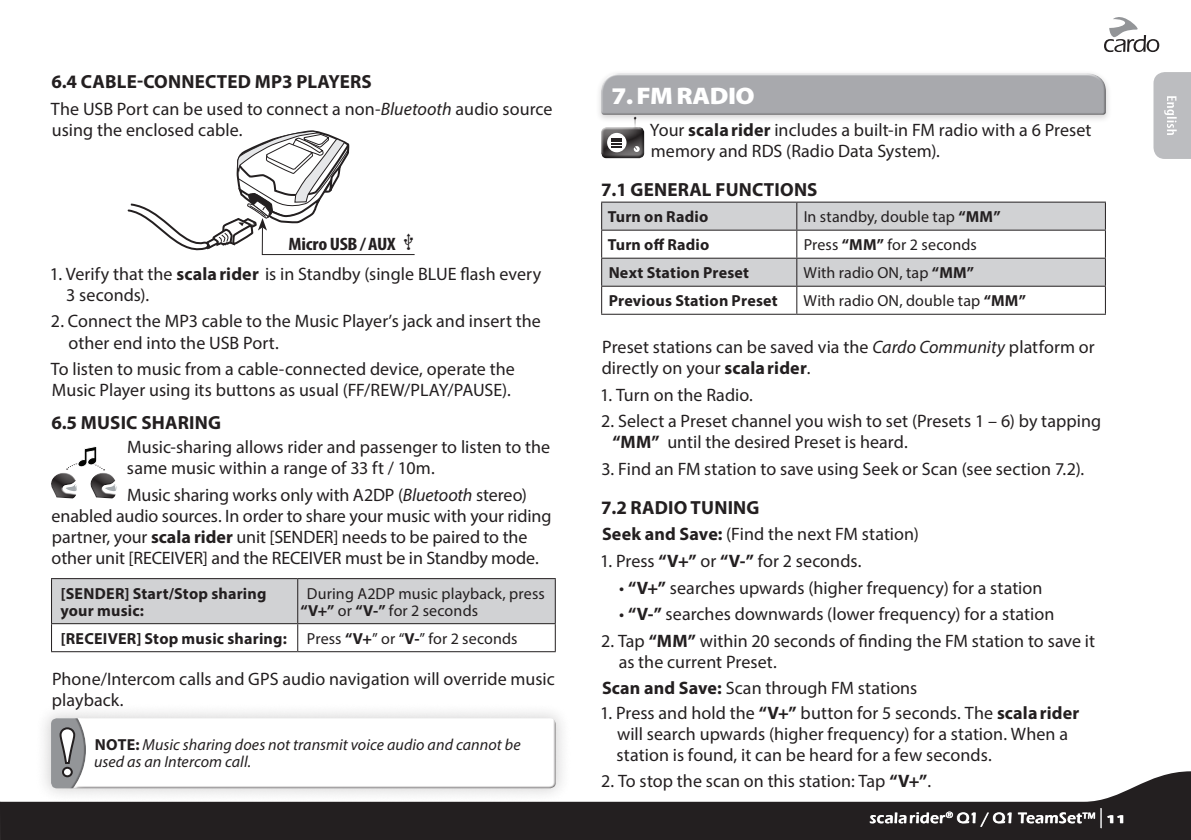
<style>
.page{position:relative;width:1191px;height:840px;background:#fff}
.page>*{position:absolute;margin:0;border:0;box-sizing:border-box;transform-origin:0 0}
.MAIN_HEADERS{font:900 24px "Myriad Pro";letter-spacing:-.02em;color:#fff;scale:1.1 1}
.Subheads{font:700 19px "Myriad Pro";letter-spacing:.01em;color:#231f20}
.PRIMARY_Body_Text{font:18px/21px "Myriad Pro";color:#231f20}
.t1{font:700 condensed 18px "Myriad Pro";letter-spacing:-.01em;color:#231f20;scale:1.15 1}
.TABLE_Text{font:16px/17px "Myriad Pro";letter-spacing:.01em;color:#231f20}
.TABLE_Text-2{font:700 16px/17px "Myriad Pro";letter-spacing:.015em;color:#231f20}
.NOTE_Text_with_Bold{font:italic 16px/17px "Myriad Pro";letter-spacing:.005em;color:#231f20}
.Footer_Right{font:700 15px "Eras Book ITC";letter-spacing:.015em;color:#fff}
.s1{font-style:italic}
.s2{font-family:"IFUSB Logo";font-weight:400;font-stretch:normal}
.s3{font-weight:700}
.s4{font-weight:700;font-style:normal}
.s5{font-family:"Myriad Pro";font-weight:300;font-stretch:condensed;font-size:20px}
.s6{font-family:"Myriad Pro";font-weight:900;font-size:12px}
</style>
<div class="page">
<svg style="left:1104px;top:17px;width:55px;height:35px"></svg>
<svg style="left:0;top:771px;width:1191px;height:68px;fill:#231f20"></svg>
<svg style="left:1153px;top:72px;width:38px;height:87px;background:#c1c2c4"></svg>
<svg style="left:127px;top:130px;width:288px;height:125px"></svg>
<div style="left:90px;top:476px;width:28px;height:24px;background:#231f20;opacity:.75"></div>
<div style="left:51px;top:476px;width:27px;height:24px;background:#231f20;opacity:.75"></div>
<svg style="left:51px;top:446px;width:67px;height:52px"></svg>
<hr style="left:51px;top:577px;width:247px;height:1px;background:#231f20">
<hr style="left:298px;top:577px;width:258px;height:1px;background:#231f20">
<svg style="left:51px;top:578px;width:505px;height:72px"></svg>
<hr style="left:51px;top:650px;width:247px;height:1px;background:#231f20">
<hr style="left:298px;top:650px;width:258px;height:1px;background:#231f20">
<div style="left:34px;top:700px;width:537px;height:103px;background:#231f20;opacity:.2"></div>
<div style="left:50px;top:715px;width:506px;height:71px;background:#eae9ea"></div>
<div style="left:50px;top:718px;width:506px;height:71px;background:#fff"></div>
<div style="left:51px;top:717px;width:45px;height:70px;background:#fff"></div>
<svg style="left:51px;top:717px;width:35px;height:70px"></svg>
<div style="left:599px;top:115px;width:47px;height:46px;background:#231f20;opacity:.75"></div>
<svg style="left:601px;top:73px;width:504px;height:85px"></svg>
<svg style="left:602px;top:202px;width:503px;height:83px;fill:#d1d2d4"></svg>
<hr style="left:601px;top:201px;width:196px;height:1px;background:#231f20">
<hr style="left:797px;top:201px;width:309px;height:1px;background:#231f20">
<hr style="left:601px;top:229px;width:196px;height:1px;background:#231f20">
<hr style="left:797px;top:229px;width:309px;height:1px;background:#231f20">
<svg style="left:601px;top:202px;width:1px;height:111px"></svg>
<svg style="left:796px;top:202px;width:1px;height:111px"></svg>
<svg style="left:1105px;top:202px;width:1px;height:111px"></svg>
<hr style="left:601px;top:257px;width:196px;height:1px;background:#231f20">
<hr style="left:601px;top:285px;width:196px;height:1px;background:#231f20">
<hr style="left:797px;top:257px;width:309px;height:1px;background:#231f20">
<hr style="left:797px;top:285px;width:309px;height:1px;background:#231f20">
<hr style="left:601px;top:313px;width:196px;height:1px;background:#231f20">
<hr style="left:797px;top:313px;width:309px;height:1px;background:#231f20">
<svg style="left:870px;top:807px;width:253px;height:20px;background:#494647"></svg>
<p class="Subheads" style="left:51px;top:69px;width:322px">6.4 CABLE-CONNECTED MP3 PLAYERS</p>
<p class="PRIMARY_Body_Text" style="left:51px;top:98px;width:503px">The USB Port can be used to connect a non-<span class="s1">Bluetooth</span> audio source using the enclosed cable.</p>
<p class="t1" style="left:288px;top:232px;width:115px">MicroUSB/ AUX<span class="s2">•</span></p>
<p class="PRIMARY_Body_Text" style="left:66px;top:263px;width:476px;text-indent:-16px">1. Verify that the <span class="s3">scala rider</span> is in Standby (single BLUE flash every<br>3 seconds).</p>
<p class="PRIMARY_Body_Text" style="left:68px;top:310px;width:474px;text-indent:-18px">2. Connect the MP3 cable to the Music Player’s jack and insert the other end into the USB Port.</p>
<p class="PRIMARY_Body_Text" style="left:51px;top:358px;width:465px">To listen to music from a cable-connected device, operate the<br>Music Player using its buttons as usual (FF/REW/PLAY/PAUSE).</p>
<p class="Subheads" style="left:51px;top:410px;width:171px">6.5 MUSIC SHARING</p>
<p class="PRIMARY_Body_Text" style="left:127px;top:436px;width:425px">Music-sharing allows rider and passenger to listen to the same music within a range of 33 ft / 10m.</p>
<p class="PRIMARY_Body_Text" style="left:52px;top:483px;width:501px;text-indent:76px">Music sharing works only with A2DP (<span class="s1">Bluetooth</span> stereo) enabled audio sources. In order to share your music with your riding partner, your <span class="s3">scala rider</span> unit [SENDER] needs to be paired to the other unit [RECEIVER] and the RECEIVER must be in Standby mode.</p>
<p class="TABLE_Text-2" style="left:60px;top:584px;width:207px">[SENDER] Start/Stop sharing your music:</p>
<p class="TABLE_Text" style="left:300px;top:584px;width:246px;text-indent:7px">During A2DP music playback, press <span class="s3">“V+”</span> or <span class="s3">“V-”</span> for 2 seconds</p>
<p class="TABLE_Text-2" style="left:61px;top:629px;width:227px">[RECEIVER] Stop music sharing:</p>
<p class="TABLE_Text" style="left:307px;top:629px;width:212px">Press <span class="s3">“V+</span>” or “<span class="s3">V-</span>” for 2 seconds</p>
<p class="PRIMARY_Body_Text" style="left:52px;top:667px;width:504px">Phone/Intercom calls and GPS audio navigation will override music playback.</p>
<p class="NOTE_Text_with_Bold" style="left:94px;top:735px;width:428px"><span class="s4">NOTE:</span> Music sharing does not transmit voice audio and cannot be used as an Intercom call.</p>
<p class="MAIN_HEADERS" style="left:611px;top:80px;width:132px">7. FM RADIO</p>
<p class="PRIMARY_Body_Text" style="left:650px;top:119px;width:443px">Your <span class="s3">scala rider</span> includes a built-in FM radio with a 6 Preset memory and RDS (Radio Data System).</p>
<p class="Subheads" style="left:601px;top:177px;width:218px">7.1 GENERAL FUNCTIONS</p>
<p class="TABLE_Text-2" style="left:608px;top:207px;width:102px">Turn on Radio</p>
<p class="TABLE_Text" style="left:803px;top:208px;width:198px">In standby, double tap <span class="s3">“MM”</span></p>
<p class="TABLE_Text-2" style="left:608px;top:235px;width:103px">Turn off Radio</p>
<p class="TABLE_Text" style="left:803px;top:236px;width:175px">Press <span class="s3">“MM”</span> for 2 seconds</p>
<p class="TABLE_Text-2" style="left:608px;top:263px;width:142px">Next Station Preset</p>
<p class="TABLE_Text" style="left:803px;top:264px;width:172px">With radio ON, tap <span class="s3">“MM”</span></p>
<p class="TABLE_Text-2" style="left:608px;top:291px;width:171px">Previous Station Preset</p>
<p class="TABLE_Text" style="left:803px;top:292px;width:224px">With radio ON, double tap <span class="s3">“MM”</span></p>
<p class="PRIMARY_Body_Text" style="left:602px;top:336px;width:494px">Preset stations can be saved via the <span class="s1">Cardo Community</span> platform or directly on your <span class="s3">scala rider</span>.</p>
<p class="PRIMARY_Body_Text" style="left:600px;top:383px;width:154px">1. Turn on the Radio.</p>
<p class="PRIMARY_Body_Text" style="left:612px;top:410px;width:490px;text-indent:-11px">2. Select a Preset channel you wish to set (Presets 1 – 6) by tapping <span class="s3">“MM”</span> until the desired Preset is heard.</p>
<p class="PRIMARY_Body_Text" style="left:601px;top:458px;width:484px">3. Find an FM station to save using Seek or Scan (see section 7.2).</p>
<p class="Subheads" style="left:601px;top:494px;width:160px">7.2 RADIO TUNING</p>
<p class="PRIMARY_Body_Text" style="left:602px;top:523px;width:318px"><span class="s3">Seek and Save:</span> (Find the next FM station)</p>
<p class="PRIMARY_Body_Text" style="left:600px;top:550px;width:263px">1. Press <span class="s3">“V+”</span> or <span class="s3">“V-”</span> for 2 seconds.</p>
<p class="PRIMARY_Body_Text" style="left:619px;top:576px;width:425px">• <span class="s3">“V+”</span> searches upwards (higher frequency) for a station</p>
<p class="PRIMARY_Body_Text" style="left:619px;top:603px;width:437px">• <span class="s3">“V-”</span> searches downwards (lower frequency) for a station</p>
<p class="PRIMARY_Body_Text" style="left:618px;top:630px;width:478px;text-indent:-18px">2. Tap <span class="s3">“MM”</span> within 20 seconds of finding the FM station to save it as the current Preset.</p>
<p class="PRIMARY_Body_Text" style="left:602px;top:676px;width:317px"><span class="s3">Scan and Save:</span> Scan through FM stations</p>
<p class="PRIMARY_Body_Text" style="left:616px;top:702px;width:464px;text-indent:-17px">1. Press and hold the <span class="s3">“V+”</span> button for 5 seconds. The <span class="s3">scala rider </span>will search upwards (higher frequency) for a station. When a station is found, it can be heard for a few seconds.</p>
<p class="PRIMARY_Body_Text" style="left:601px;top:769px;width:331px">2. To stop the scan on this station: Tap <span class="s3">“V+”</span>.</p>
<p class="Footer_Right" style="left:869px;top:808px;width:258px">scala rider<sup>®</sup> Q1 / Q1 TeamSet™ <span class="s5">|</span> <span class="s6">11</span></p>
</div>
